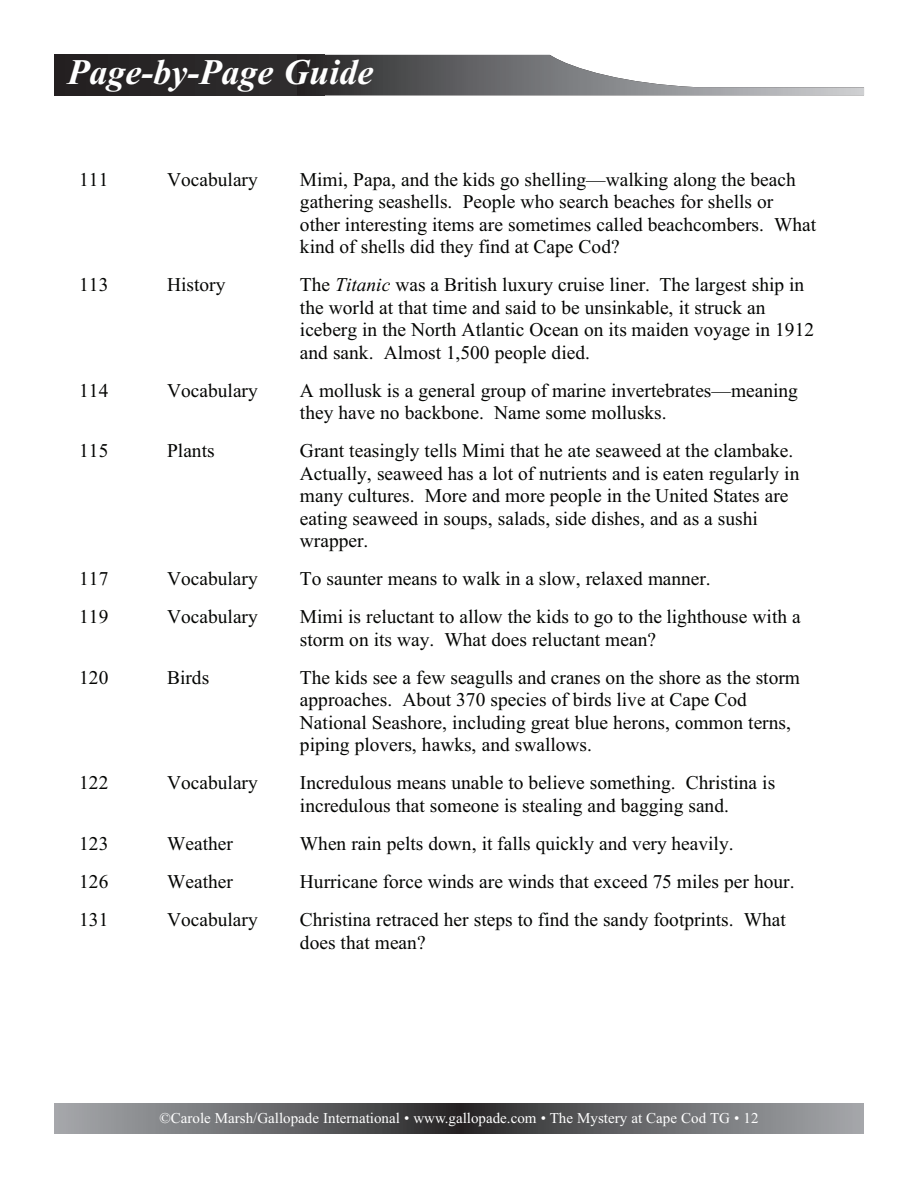
<style>
.page{position:relative;width:918px;height:1188px;background:#fff}
.page>*{position:absolute;margin:0;border:0;box-sizing:border-box;transform-origin:0 0}
.t1{font:italic 700 36px "Times New Roman";color:#fff}
.t2{font:19.5px/22.5px "Times New Roman PSMT+T42+KMFJQI";color:#040503}
.t3{font:15px "Times New Roman";color:#fff}
.s1{font-family:"Times New Roman PS Italic MT+T42+WKYNWI"}
</style>
<div class="page">
<div style="left:54px;top:55px;width:270px;height:40px;background:#282526"></div>
<svg style="left:324px;top:55px;width:540px;height:40px"></svg>
<div style="left:457px;top:1104px;width:407px;height:30px;background:linear-gradient(to right,#2a292a,#a9abaf)"></div>
<div style="left:54px;top:1104px;width:408px;height:30px;background:linear-gradient(to right,#a9acaf,#2b292a)"></div>
<h1 class="t1" style="left:68px;top:60px;width:307px">Page-by-Page Guide</h1>
<p class="t2" style="left:79px;top:170px;width:31px">111</p>
<p class="t2" style="left:167px;top:170px;width:92px">Vocabulary</p>
<p class="t2" style="left:300px;top:170px;width:518px">Mimi, Papa, and the kids go shelling—walking along the beach gathering seashells. People who search beaches for shells or other interesting items are sometimes called beachcombers. What kind of shells did they find at Cape Cod?</p>
<p class="t2" style="left:79px;top:275px;width:31px">113</p>
<p class="t2" style="left:167px;top:275px;width:60px">History</p>
<p class="t2" style="left:300px;top:275px;width:516px">The <span class="s1">Titanic</span> was a British luxury cruise liner. The largest ship in the world at that time and said to be unsinkable, it struck an iceberg in the North Atlantic Ocean on its maiden voyage in 1912 and sank. Almost 1,500 people died.</p>
<p class="t2" style="left:79px;top:381px;width:31px">114</p>
<p class="t2" style="left:167px;top:381px;width:92px">Vocabulary</p>
<p class="t2" style="left:300px;top:381px;width:500px">A mollusk is a general group of marine invertebrates—meaning they have no backbone. Name some mollusks.</p>
<p class="t2" style="left:79px;top:441px;width:31px">115</p>
<p class="t2" style="left:167px;top:441px;width:49px">Plants</p>
<p class="t2" style="left:300px;top:441px;width:501px">Grant teasingly tells Mimi that he ate seaweed at the clambake.<br>Actually, seaweed has a lot of nutrients and is eaten regularly in many cultures. More and more people in the United States are eating seaweed in soups, salads, side dishes, and as a sushi wrapper.</p>
<p class="t2" style="left:79px;top:569px;width:31px">117</p>
<p class="t2" style="left:167px;top:569px;width:92px">Vocabulary</p>
<p class="t2" style="left:300px;top:569px;width:412px">To saunter means to walk in a slow, relaxed manner.</p>
<p class="t2" style="left:79px;top:607px;width:31px">119</p>
<p class="t2" style="left:167px;top:607px;width:92px">Vocabulary</p>
<p class="t2" style="left:300px;top:607px;width:502px">Mimi is reluctant to allow the kids to go to the lighthouse with a storm on its way. What does reluctant mean?</p>
<p class="t2" style="left:79px;top:668px;width:31px">120</p>
<p class="t2" style="left:167px;top:668px;width:44px">Birds</p>
<p class="t2" style="left:300px;top:668px;width:502px">The kids see a few seagulls and cranes on the shore as the storm approaches. About 370 species of birds live at Cape Cod National Seashore, including great blue herons, common terns, piping plovers, hawks, and swallows.</p>
<p class="t2" style="left:79px;top:774px;width:31px">122</p>
<p class="t2" style="left:167px;top:774px;width:92px">Vocabulary</p>
<p class="t2" style="left:300px;top:774px;width:477px">Incredulous means unable to believe something. Christina is incredulous that someone is stealing and bagging sand.</p>
<p class="t2" style="left:79px;top:834px;width:31px">123</p>
<p class="t2" style="left:167px;top:834px;width:67px">Weather</p>
<p class="t2" style="left:300px;top:834px;width:435px">When rain pelts down, it falls quickly and very heavily.</p>
<p class="t2" style="left:79px;top:872px;width:31px">126</p>
<p class="t2" style="left:167px;top:872px;width:67px">Weather</p>
<p class="t2" style="left:300px;top:872px;width:496px">Hurricane force winds are winds that exceed 75 miles per hour.</p>
<p class="t2" style="left:79px;top:910px;width:31px">131</p>
<p class="t2" style="left:167px;top:910px;width:92px">Vocabulary</p>
<p class="t2" style="left:300px;top:910px;width:488px">Christina retraced her steps to find the sandy footprints. What does that mean?</p>
<p class="t3" style="left:159px;top:1113px;width:601px">©Carole Marsh/Gallopade International • www.gallopade.com • The Mystery at Cape Cod TG • 12</p>
</div>
